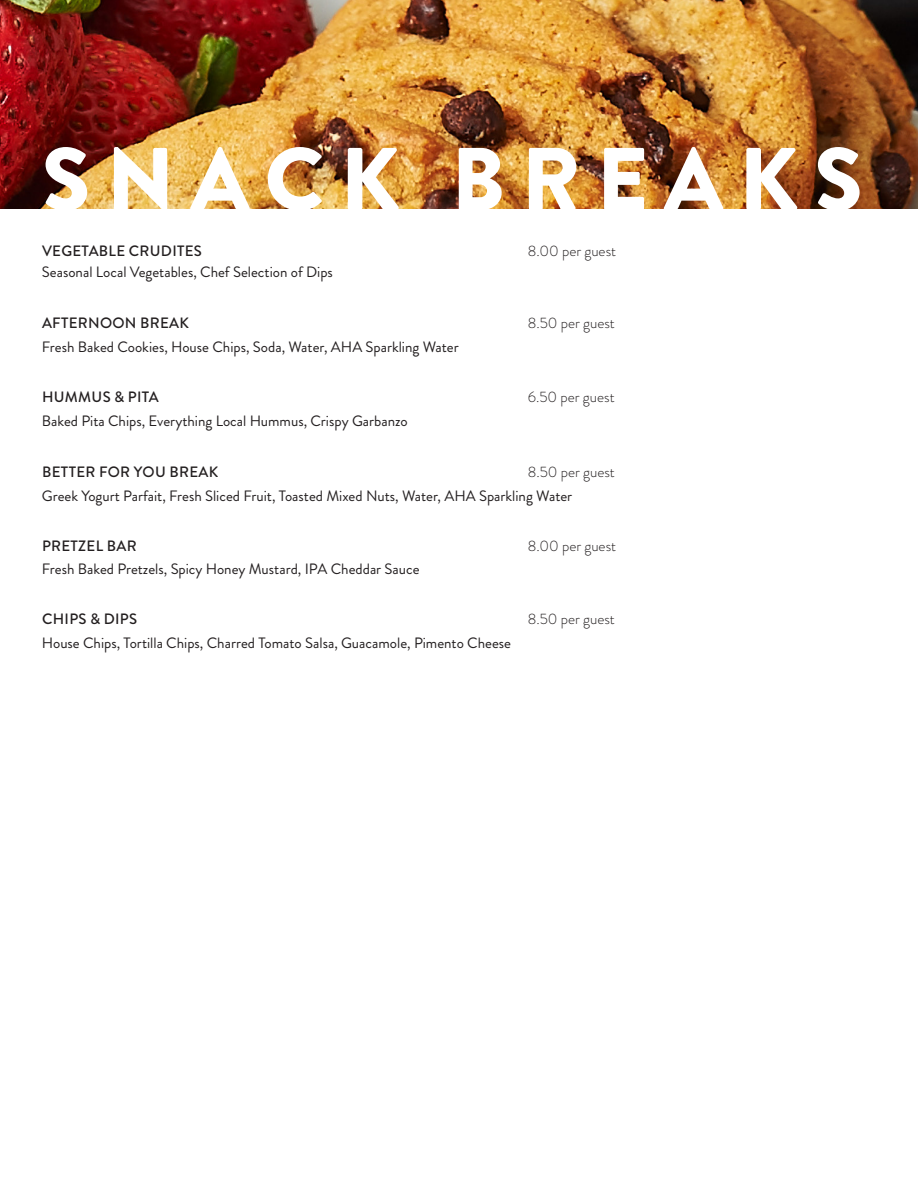
<style>
.page{position:relative;width:918px;height:1188px;background:#fff}
.page>*{position:absolute;margin:0;border:0;box-sizing:border-box;transform-origin:0 0}
.t1{font:900 88.5px "Brandon Grotesque";letter-spacing:.18em;color:#fff}
.t2{font:15px "Brandon Grotesque";color:#231f20}
.t3{font:500 15px "Brandon Grotesque";letter-spacing:.02em;color:#231f20}
.t4{font:300 15px "Brandon Grotesque";color:#231f20}
</style>
<div class="page">
<img style="left:0;top:0;width:918px;height:208px">
<p class="t1" style="left:42px;top:117px;width:822px">SNACK BREAKS</p>
<p class="t3" style="left:42px;top:241px;width:161px">VEGETABLE CRUDITES</p>
<p class="t4" style="left:528px;top:241px;width:90px">8.00 per guest</p>
<p class="t2" style="left:42px;top:262px;width:293px">Seasonal Local Vegetables, Chef Selection of Dips</p>
<p class="t3" style="left:42px;top:312px;width:148px">AFTERNOON BREAK</p>
<p class="t4" style="left:528px;top:312px;width:88px">8.50 per guest</p>
<p class="t2" style="left:42px;top:336px;width:418px">Fresh Baked Cookies, House Chips, Soda, Water, AHA Sparkling Water</p>
<p class="t3" style="left:42px;top:387px;width:118px">HUMMUS &amp; PITA</p>
<p class="t4" style="left:528px;top:387px;width:88px">6.50 per guest</p>
<p class="t2" style="left:42px;top:411px;width:367px">Baked Pita Chips, Everything Local Hummus, Crispy Garbanzo</p>
<p class="t3" style="left:42px;top:461px;width:178px">BETTER FOR YOU BREAK</p>
<p class="t4" style="left:528px;top:461px;width:88px">8.50 per guest</p>
<p class="t2" style="left:42px;top:485px;width:532px">Greek Yogurt Parfait, Fresh Sliced Fruit, Toasted Mixed Nuts, Water, AHA Sparkling Water</p>
<p class="t3" style="left:42px;top:536px;width:96px">PRETZEL BAR</p>
<p class="t4" style="left:528px;top:536px;width:90px">8.00 per guest</p>
<p class="t2" style="left:42px;top:558px;width:379px">Fresh Baked Pretzels, Spicy Honey Mustard, IPA Cheddar Sauce</p>
<p class="t3" style="left:42px;top:609px;width:97px">CHIPS &amp; DIPS</p>
<p class="t4" style="left:528px;top:609px;width:88px">8.50 per guest</p>
<p class="t2" style="left:42px;top:633px;width:471px">House Chips, Tortilla Chips, Charred Tomato Salsa, Guacamole, Pimento Cheese</p>
</div>
